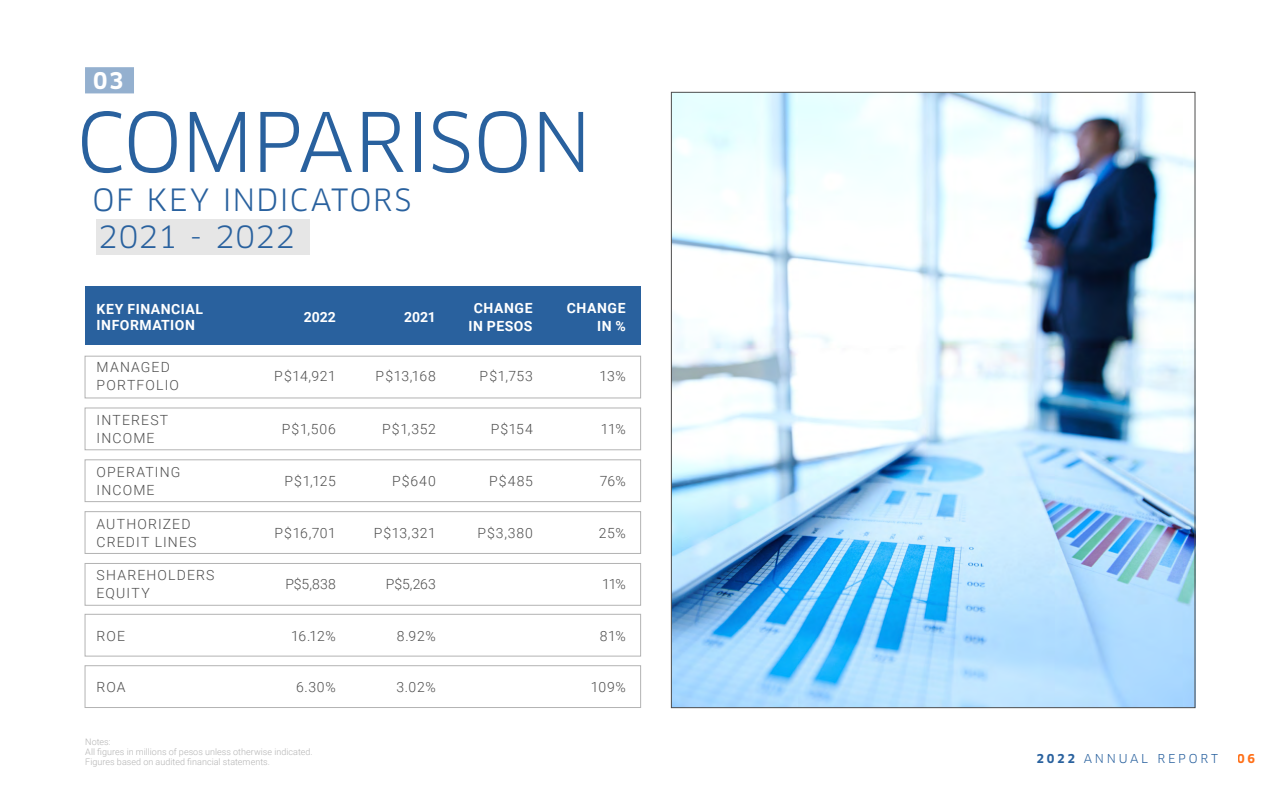
<style>
.page{position:relative;width:1280px;height:800px;background:#fff}
.page>*{position:absolute;margin:0;border:0;box-sizing:border-box;transform-origin:0 0}
.t1{font:80px "Clan OT";letter-spacing:-.015em;color:#29619e}
.t2{font:30px/37px "Clan OT";letter-spacing:.03em;color:#29619e}
.t3{font:700 22.5px "Clan OT";color:#fff}
.t4{font:300 14px/18px "Roboto";letter-spacing:.075em;color:#4d4d4d}
.t5{font:700 14px/18px "Roboto";letter-spacing:.04em;color:#fff}
.t6{font:12px "Clan OT";letter-spacing:.23em;color:#29619e}
.t7{font:700 12px "Clan OT";color:#ff7018}
.t8{font:300 9px/10px "Roboto";letter-spacing:.005em;color:#b3b3b3}
.s1{font-weight:700}
</style>
<div class="page">
<div style="left:85px;top:356px;width:556px;height:42px;border:1px solid #b3b3b3"></div>
<div style="left:85px;top:286px;width:556px;height:59px;background:#29619e"></div>
<div style="left:85px;top:511px;width:556px;height:43px;border:1px solid #b3b3b3"></div>
<div style="left:85px;top:408px;width:556px;height:42px;border:1px solid #b3b3b3"></div>
<div style="left:85px;top:563px;width:556px;height:43px;border:1px solid #b3b3b3"></div>
<div style="left:85px;top:460px;width:556px;height:42px;border:1px solid #b3b3b3"></div>
<div style="left:85px;top:614px;width:556px;height:42px;border:1px solid #b3b3b3"></div>
<div style="left:85px;top:665px;width:556px;height:43px;border:1px solid #b3b3b3"></div>
<div style="left:96px;top:220px;width:214px;height:35px;background:#e6e6e6"></div>
<div style="left:85px;top:67px;width:49px;height:26px;background:#94b0cf"></div>
<img style="left:673px;top:94px;width:520px;height:612px">
<h3 class="t3" style="left:93px;top:67px;width:32px">03</h3>
<h1 class="t1" style="left:76px;top:95px;width:517px">COMPARISON</h1>
<h2 class="t2" style="left:93px;top:181px;width:320px">OF KEY INDICATORS<br>2021 - 2022</h2>
<p class="t5" style="left:97px;top:301px;width:108px;line-height:16px">KEY FINANCIAL<br>INFORMATION</p>
<p class="t5" style="left:304px;top:308px;width:34px">2022</p>
<p class="t5" style="left:404px;top:308px;width:33px">2021</p>
<p class="t5" style="left:468px;top:299px;width:66px;text-align:center">CHANGE<br>IN PESOS</p>
<p class="t5" style="left:567px;top:299px;width:60px;text-align:right">CHANGE<br>IN %</p>
<p class="t4" style="left:97px;top:358px;width:84px">MANAGED<br>PORTFOLIO</p>
<p class="t4" style="left:274px;top:367px;width:63px">P$14,921</p>
<p class="t4" style="left:376px;top:367px;width:62px">P$13,168</p>
<p class="t4" style="left:480px;top:367px;width:55px">P$1,753</p>
<p class="t4" style="left:600px;top:367px;width:28px">13%</p>
<p class="t4" style="left:97px;top:411px;width:73px">INTEREST<br>INCOME</p>
<p class="t4" style="left:282px;top:420px;width:56px">P$1,506</p>
<p class="t4" style="left:382px;top:420px;width:55px">P$1,352</p>
<p class="t4" style="left:491px;top:420px;width:44px">P$154</p>
<p class="t4" style="left:601px;top:420px;width:26px">11%</p>
<p class="t4" style="left:97px;top:463px;width:85px">OPERATING<br>INCOME</p>
<p class="t4" style="left:284px;top:472px;width:53px">P$1,125</p>
<p class="t4" style="left:392px;top:472px;width:45px">P$640</p>
<p class="t4" style="left:489px;top:472px;width:45px">P$485</p>
<p class="t4" style="left:600px;top:472px;width:28px">76%</p>
<p class="t4" style="left:97px;top:515px;width:101px">AUTHORIZED<br>CREDIT LINES</p>
<p class="t4" style="left:275px;top:524px;width:63px">P$16,701</p>
<p class="t4" style="left:374px;top:524px;width:64px">P$13,321</p>
<p class="t4" style="left:477px;top:524px;width:57px">P$3,380</p>
<p class="t4" style="left:599px;top:524px;width:28px">25%</p>
<p class="t4" style="left:97px;top:565px;width:119px">SHAREHOLDERS<br>EQUITY</p>
<p class="t4" style="left:285px;top:574px;width:52px">P$5,838</p>
<p class="t4" style="left:386px;top:574px;width:51px">P$5,263</p>
<p class="t4" style="left:602px;top:574px;width:25px">11%</p>
<p class="t4" style="left:97px;top:627px;width:30px">ROE</p>
<p class="t4" style="left:291px;top:627px;width:46px">16.12%</p>
<p class="t4" style="left:397px;top:627px;width:40px">8.92%</p>
<p class="t4" style="left:600px;top:627px;width:27px">81%</p>
<p class="t4" style="left:97px;top:678px;width:31px">ROA</p>
<p class="t4" style="left:296px;top:678px;width:41px">6.30%</p>
<p class="t4" style="left:396px;top:678px;width:41px">3.02%</p>
<p class="t4" style="left:591px;top:678px;width:36px">109%</p>
<p class="t8" style="left:85px;top:736px;width:229px">Notes:<br>All figures in millions of pesos unless otherwise indicated.<br>Figures based on audited financial statements.</p>
<p class="t6" style="left:1037px;top:752px;width:183px"><span class="s1">2022</span> ANNUAL REPORT</p>
<p class="t7" style="left:1238px;top:752px;width:19px">06</p>
</div>
